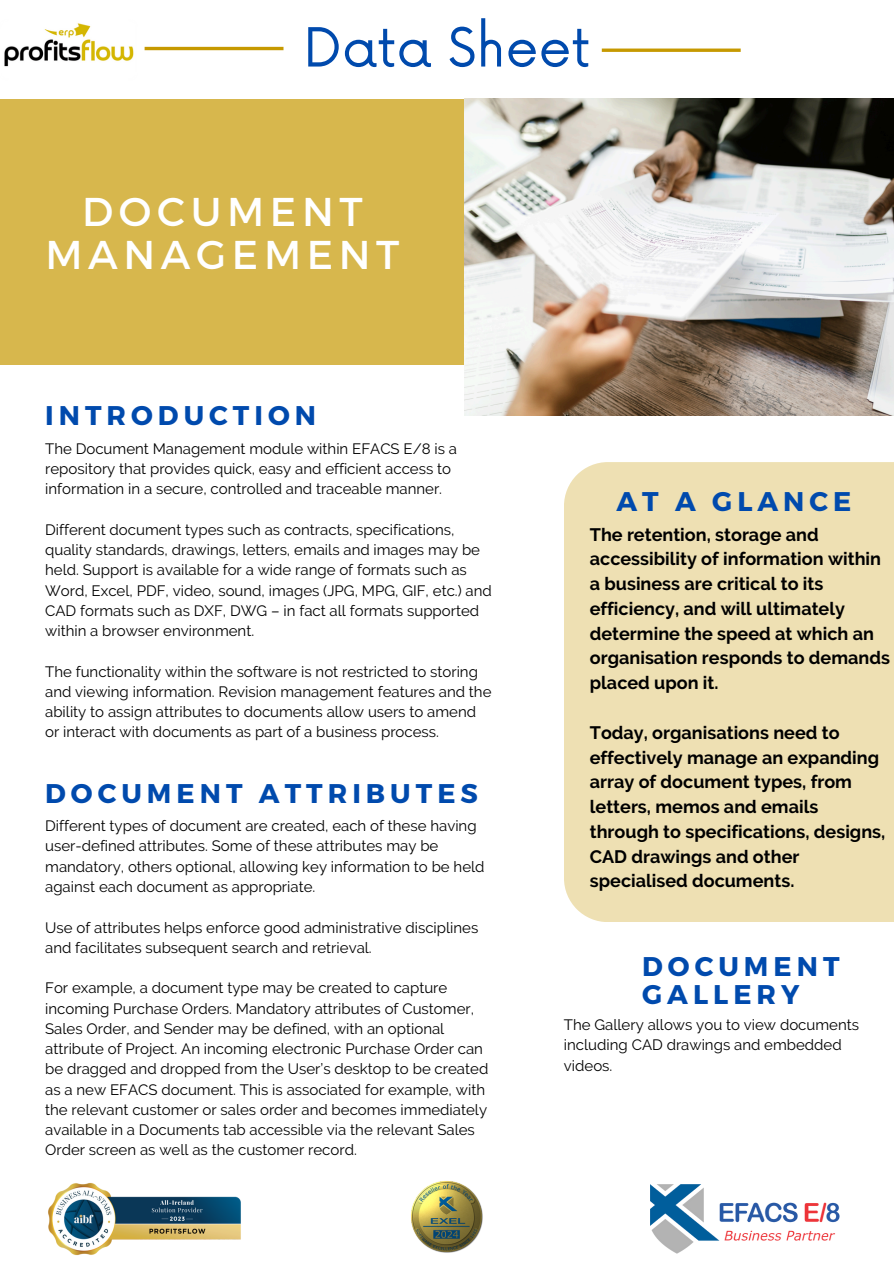
<style>
.page{position:relative;width:894px;height:1264px;background:#fff}
.page>*{position:absolute;margin:0;border:0;box-sizing:border-box;transform-origin:0 0}
.t1{font:52.5px "Now";color:#004aad}
.t2{font:40.2px/42.8px "Montserrat";letter-spacing:.14em;color:#fff;text-align:center}
.t3{font:700 27px/28.2px "Montserrat";letter-spacing:.185em;color:#004aad}
.t4{font:700 18px/24.8px "Raleway";color:#000}
.t5{font:15px/20.2px "Raleway";color:#000}
</style>
<div class="page">
<div style="left:0;top:99px;width:638px;height:265px;background:#d7b74d"></div>
<div style="left:564px;top:462px;width:329px;height:460px;background:#eee0b3"></div>
<hr style="left:144px;top:47px;width:139px;height:3px;background:#c69900">
<hr style="left:601px;top:49px;width:139px;height:3px;background:#c69900">
<img style="left:48px;top:1183px;width:193px;height:73px">
<img style="left:650px;top:1184px;width:189px;height:69px">
<img style="left:464px;top:99px;width:429px;height:316px">
<img style="left:411px;top:1181px;width:72px;height:72px">
<img style="left:4px;top:23px;width:141px;height:44px">
<p class="t1" style="left:303px;top:18px;width:288px">Data Sheet</p>
<p class="t2" style="left:45px;top:188px;width:355px">DOCUMENT<br>MANAGEMENT</p>
<h2 class="t3" style="left:45px;top:400px;width:272px">INTRODUCTION</h2>
<p class="t5" style="left:45px;top:438px;width:413px">The Document Management module within EFACS E/8 is a repository that provides quick, easy and efficient access to information in a secure, controlled and traceable manner.</p>
<h3 class="t5" style="left:45px;top:519px;width:448px">Different document types such as contracts, specifications, quality standards, drawings, letters, emails and images may be held. Support is available for a wide range of formats such as Word, Excel, PDF, video, sound, images (JPG, MPG, GIF, etc.) and CAD formats such as DXF, DWG – in fact all formats supported within a browser environment.</h3>
<p class="t5" style="left:45px;top:661px;width:447px">The functionality within the software is not restricted to storing and viewing information. Revision management features and the ability to assign attributes to documents allow users to amend or interact with documents as part of a business process.</p>
<p class="t3" style="left:45px;top:777px;width:434px">DOCUMENT ATTRIBUTES</p>
<h3 class="t5" style="left:45px;top:815px;width:441px">Different types of document are created, each of these having user-defined attributes. Some of these attributes may be mandatory, others optional, allowing key information to be held against each document as appropriate.</h3>
<p class="t5" style="left:45px;top:917px;width:434px">Use of attributes helps enforce good administrative disciplines and facilitates subsequent search and retrieval.</p>
<p class="t5" style="left:45px;top:977px;width:444px">For example, a document type may be created to capture incoming Purchase Orders. Mandatory attributes of Customer, Sales Order, and Sender may be defined, with an optional attribute of Project. An incoming electronic Purchase Order can be dragged and dropped from the User’s desktop to be created as a new EFACS document. This is associated for example, with the relevant customer or sales order and becomes immediately available in a Documents tab accessible via the relevant Sales Order screen as well as the customer record.</p>
<h1 class="t3" style="left:616px;top:486px;width:236px">AT A GLANCE</h1>
<p class="t4" style="left:589px;top:522px;width:301px">The retention, storage and accessibility of information within a business are critical to its efficiency, and will ultimately determine the speed at which an organisation responds to demands placed upon it.</p>
<p class="t4" style="left:589px;top:720px;width:297px">Today, organisations need to effectively manage an expanding array of document types, from letters, memos and emails through to specifications, designs,<br>CAD drawings and other specialised documents.</p>
<p class="t3" style="left:642px;top:950px;width:199px">DOCUMENT<br>GALLERY</p>
<h3 class="t5" style="left:564px;top:1014px;width:296px">The Gallery allows you to view documents including CAD drawings and embedded videos.</h3>
</div>
